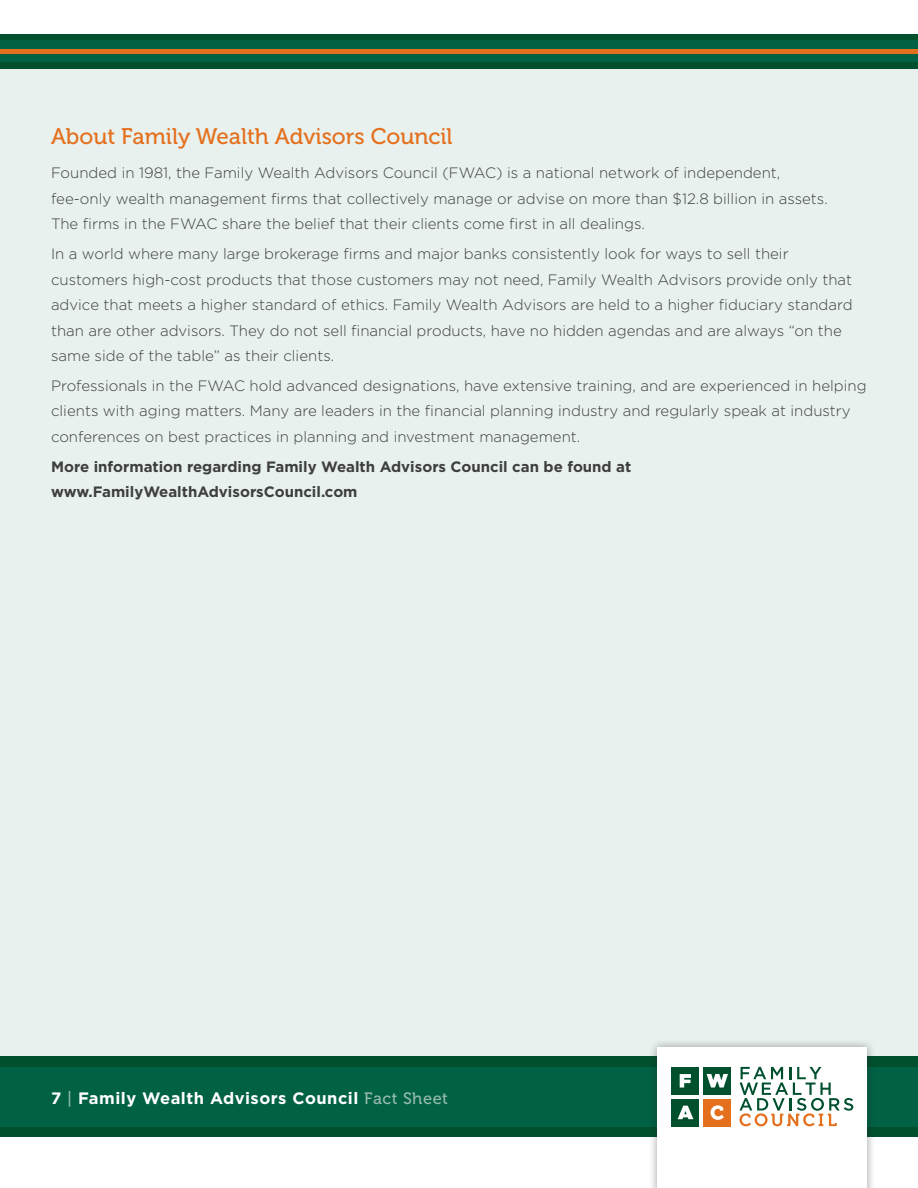
<style>
.page{position:relative;width:918px;height:1188px;background:#fff}
.page>*{position:absolute;margin:0;border:0;box-sizing:border-box;transform-origin:0 0}
.t1{font:22.5px "Museo 500";color:#e4701e}
.t2{font:700 16.5px "Gotham";letter-spacing:.03em;color:#fff}
.t3{font:300 15px/25.5px "Gotham";color:#3e3e3f}
.t4{font:700 15px/25.5px "Gotham";color:#3e3e3f}
.s1{font-family:"Museo 500";font-weight:400;color:#94b9ab}
</style>
<div class="page">
<div style="left:0;top:51px;width:918px;height:1005px;background:#e8f1ee"></div>
<div style="left:0;top:1056px;width:918px;height:81px;background:#00502e"></div>
<div style="left:0;top:1067px;width:918px;height:59px;background:#006144"></div>
<div style="left:649px;top:1039px;width:227px;height:149px;background:#231f20;opacity:.45"></div>
<div style="left:658px;top:1048px;width:209px;height:140px;background:#fff"></div>
<svg style="left:739px;top:1067px;width:114px;height:59px"></svg>
<div style="left:672px;top:1067px;width:27px;height:27px;background:#00502e"></div>
<svg style="left:680px;top:1074px;width:11px;height:14px"></svg>
<div style="left:704px;top:1067px;width:27px;height:27px;background:#00502e"></div>
<svg style="left:707px;top:1074px;width:21px;height:14px"></svg>
<div style="left:672px;top:1099px;width:27px;height:27px;background:#00502e"></div>
<svg style="left:678px;top:1106px;width:15px;height:13px"></svg>
<div style="left:704px;top:1099px;width:27px;height:27px;background:#e4701e"></div>
<svg style="left:711px;top:1105px;width:13px;height:15px"></svg>
<div style="left:0;top:34px;width:918px;height:34px;background:#00502e"></div>
<div style="left:0;top:41px;width:918px;height:21px;background:#006144"></div>
<hr style="left:0;top:49px;width:918px;height:4px;background:#e4701e">
<h1 class="t1" style="left:51px;top:124px;width:403px">About Family Wealth Advisors Council</h1>
<p class="t3" style="left:51px;top:160px;width:778px">Founded in 1981, the Family Wealth Advisors Council (FWAC) is a national network of independent, fee-only wealth management firms that collectively manage or advise on more than $12.8 billion in assets.<br>The firms in the FWAC share the belief that their clients come first in all dealings.</p>
<p class="t3" style="left:51px;top:241px;width:803px">In a world where many large brokerage firms and major banks consistently look for ways to sell their customers high-cost products that those customers may not need, Family Wealth Advisors provide only that advice that meets a higher standard of ethics. Family Wealth Advisors are held to a higher fiduciary standard than are other advisors. They do not sell financial products, have no hidden agendas and are always “on the same side of the table” as their clients.</p>
<p class="t3" style="left:51px;top:372px;width:817px">Professionals in the FWAC hold advanced designations, have extensive training, and are experienced in helping clients with aging matters. Many are leaders in the financial planning industry and regularly speak at industry conferences on best practices in planning and investment management.</p>
<p class="t4" style="left:51px;top:454px;width:582px">More information regarding Family Wealth Advisors Council can be found at www.FamilyWealthAdvisorsCouncil.com</p>
<p class="t2" style="left:51px;top:1087px;width:399px">7 <span class="s1">|</span> Family Wealth Advisors Council <span class="s1">Fact Sheet</span></p>
</div>
